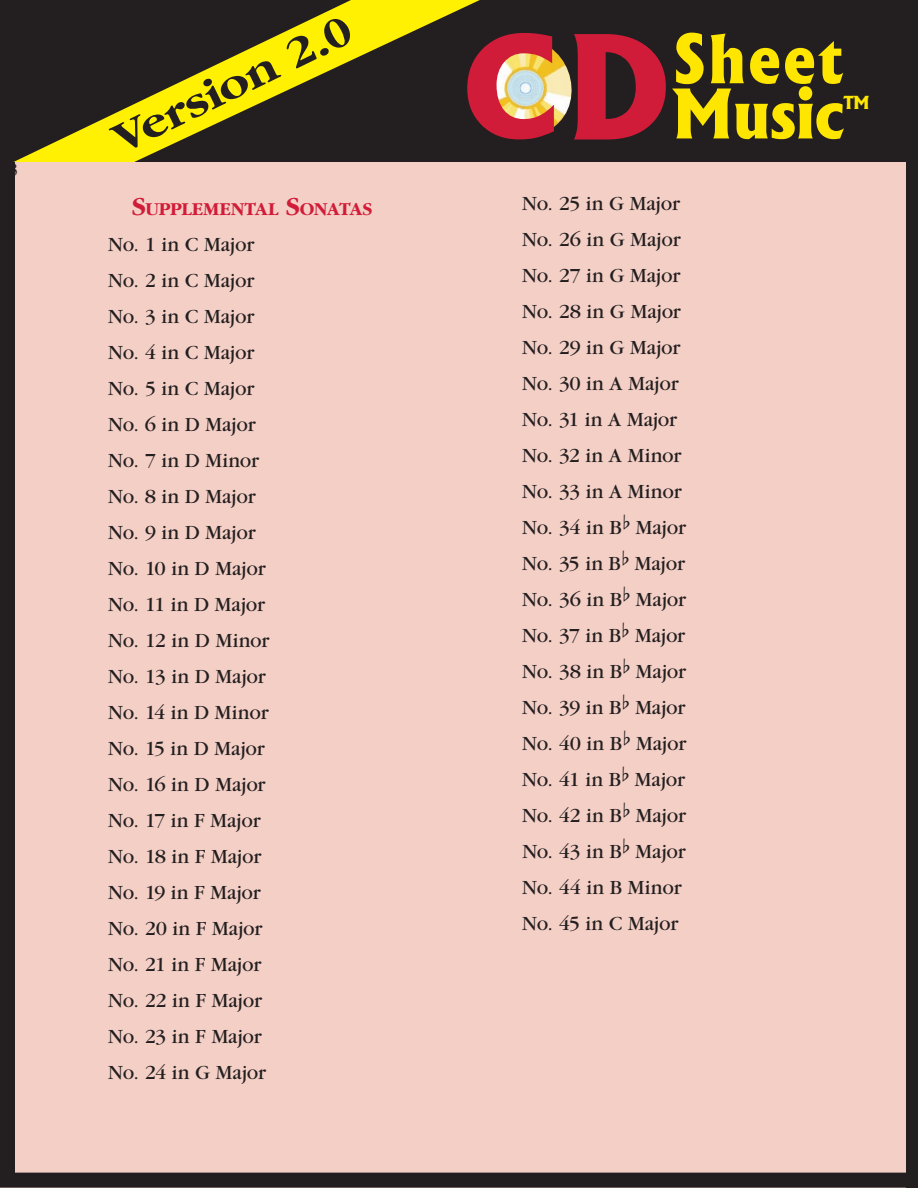
<style>
.page{position:relative;width:918px;height:1188px;background:#fff}
.page>*{position:absolute;margin:0;border:0;box-sizing:border-box;transform-origin:0 0}
.t1{font:800 135px "Albertus";color:#d11c39}
.t2{font:800 65.4px/55.2px "Albertus";letter-spacing:.025em;color:#ffe601;text-align:right;scale:.95 1}
.t3{font:700 45px "Garamond";color:#231f20;scale:1.12 1}
.t4{font:21px/36px "Garamond";letter-spacing:-.005em;color:#231f20}
.t5{font:700 18.9px "Garamond";color:#d11c39}
.t6{font:18px "Times";color:#231f20}
.t7{font:800 17.25px "Albertus";color:#ffe601;scale:.95 1}
.s1{font-size:27px}
.s2{font-size:138px;color:#d11c39}
.s3{font-family:"Opus Chords"}
</style>
<div class="page">
<div style="left:1px;top:1px;width:916px;height:162px;background:#231f20"></div>
<img style="left:480px;top:39px;width:92px;height:97px">
<div style="left:0;top:162px;width:918px;height:1026px;background:#f4cfc5"></div>
<svg style="left:14px;top:0;width:466px;height:162px"></svg>
<div style="left:0;top:162px;width:15px;height:1025px;background:#231f20"></div>
<div style="left:906px;top:162px;width:12px;height:1026px;background:#231f20"></div>
<div style="left:0;top:1173px;width:918px;height:15px;background:#231f20"></div>
<p class="t6" style="left:0;top:160px;width:20px">13</p>
<h3 class="t3" style="left:105px;top:120px;width:234px;rotate:-26deg">Version 2.0</h3>
<p class="t5" style="left:132px;top:199px;width:242px"><span class="s1">S</span>UPPLEMENTAL <span class="s1">S</span>ONATAS</p>
<p class="t4" style="left:108px;top:226px;width:163px">No. 1 in C Major<br>No. 2 in C Major<br>No. 3 in C Major<br>No. 4 in C Major<br>No. 5 in C Major<br>No. 6 in D Major<br>No. 7 in D Minor<br>No. 8 in D Major<br>No. 9 in D Major<br>No. 10 in D Major<br>No. 11 in D Major<br>No. 12 in D Minor<br>No. 13 in D Major<br>No. 14 in D Minor<br>No. 15 in D Major<br>No. 16 in D Major<br>No. 17 in F Major<br>No. 18 in F Major<br>No. 19 in F Major<br>No. 20 in F Major<br>No. 21 in F Major<br>No. 22 in F Major<br>No. 23 in F Major<br>No. 24 in G Major</p>
<h1 class="t1" style="left:461px;top:2px;width:99px">C</h1>
<h2 class="t2" style="left:564px;top:31px;width:296px"><span class="s2">D</span>Sheet<br>Music</h2>
<p class="t7" style="left:843px;top:91px;width:29px">TM</p>
<p class="t4" style="left:522px;top:186px;width:166px">No. 25 in G Major<br>No. 26 in G Major<br>No. 27 in G Major<br>No. 28 in G Major<br>No. 29 in G Major<br>No. 30 in A Major<br>No. 31 in A Major<br>No. 32 in A Minor<br>No. 33 in A Minor<br>No. 34 in B<span class="s3">b</span> Major<br>No. 35 in B<span class="s3">b</span> Major<br>No. 36 in B<span class="s3">b</span> Major<br>No. 37 in B<span class="s3">b</span> Major<br>No. 38 in B<span class="s3">b</span> Major<br>No. 39 in B<span class="s3">b</span> Major<br>No. 40 in B<span class="s3">b</span> Major<br>No. 41 in B<span class="s3">b</span> Major<br>No. 42 in B<span class="s3">b</span> Major<br>No. 43 in B<span class="s3">b</span> Major<br>No. 44 in B Minor<br>No. 45 in C Major</p>
</div>
